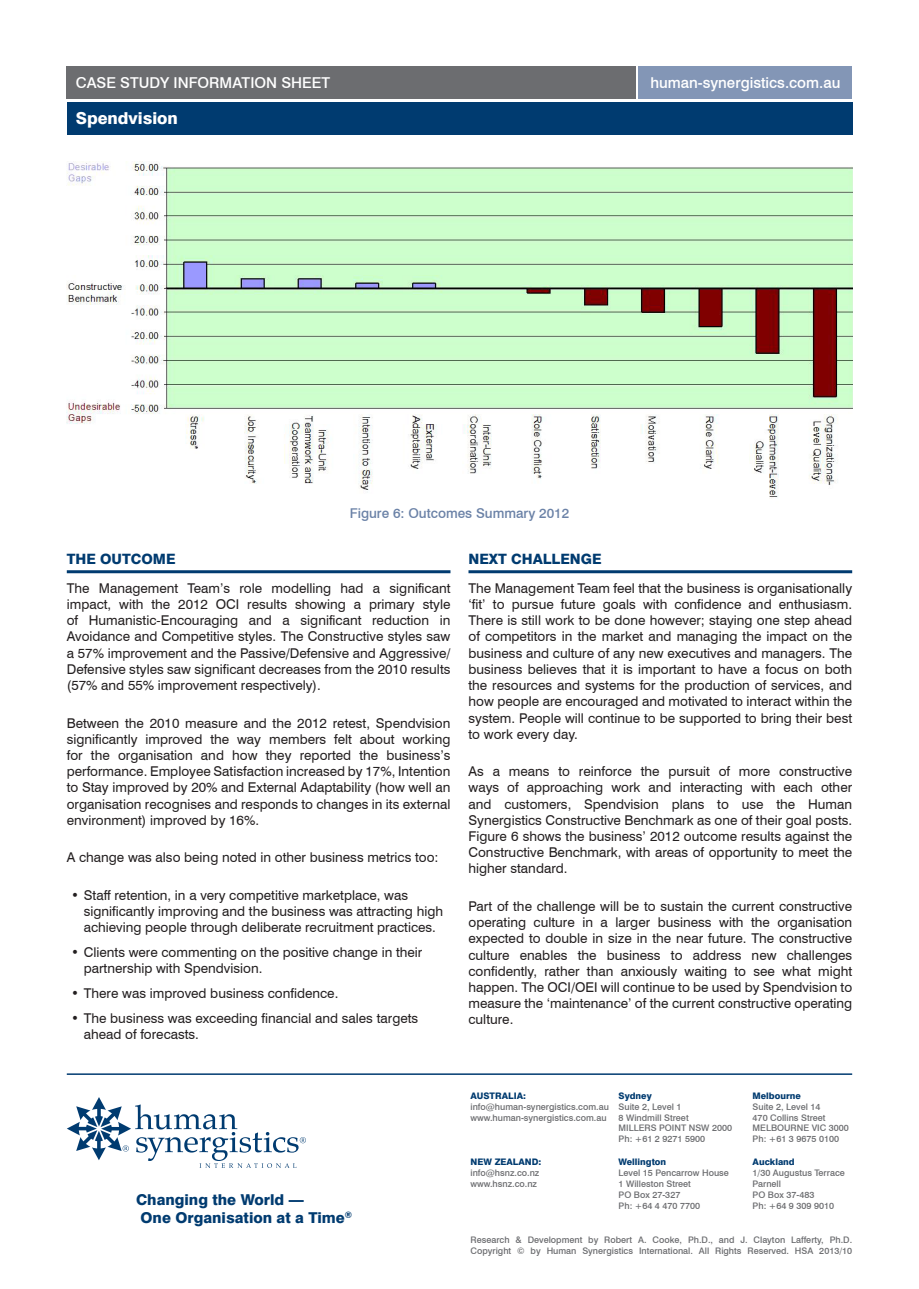
<style>
.page{position:relative;width:919px;height:1289px;background:#fff}
.page>*{position:absolute;margin:0;border:0;box-sizing:border-box;transform-origin:0 0}
.t1{font:800 16.5px "Swiss 721 BT";color:#fff}
.t2{font:500 15px "Swiss 721 BT";color:#fff}
.t3{font:800 15px/18px "Swiss 721 BT";color:#003b70}
.t4{font:800 14.25px "Swiss 721 BT";color:#003b70}
.bodytext{font:13.5px/16.2px "Swiss 721 BT";color:#231f20;text-align:justify}
.t5{font:500 13.5px "Swiss 721 BT";color:#6b82a7}
.t6{font:500 9px/10.8px "Swiss 721 BT";color:#6c6d70}
.t7{font:800 9px "Swiss 721 BT";color:#003b70}
</style>
<div class="page">
<div style="left:638px;top:67px;width:214px;height:32px;background:#8396b6"></div>
<svg style="left:67px;top:1097px;width:239px;height:70px"></svg>
<hr style="left:67px;top:1073px;width:785px;height:1px;background:#003b70">
<div style="left:67px;top:67px;width:569px;height:32px;background:#6c6d70"></div>
<div style="left:67px;top:102px;width:785px;height:32px;background:#003b70"></div>
<hr style="left:67px;top:570px;width:383px;height:3px;background:#003b70">
<hr style="left:468px;top:570px;width:384px;height:3px;background:#003b70">
<img style="left:67px;top:162px;width:785px;height:335px">
<p class="t2" style="left:76px;top:74px;width:256px">CASE STUDY INFORMATION SHEET</p>
<p class="t1" style="left:76px;top:108px;width:104px">Spendvision</p>
<p class="t2" style="left:650px;top:73px;width:191px">human-synergistics.com.au</p>
<p class="t5" style="left:350px;top:505px;width:221px">Figure 6: Outcomes Summary 2012</p>
<p class="t4" style="left:67px;top:550px;width:110px">THE OUTCOME</p>
<p class="bodytext" style="left:67px;top:580px;width:385px">The Management Team’s role modelling had a significant impact, with the 2012 OCI results showing a primary style of Humanistic-Encouraging and a significant reduction in Avoidance and Competitive styles. The Constructive styles saw a 57% improvement and the Passive/Defensive and Aggressive/ Defensive styles saw significant decreases from the 2010 results (57% and 55% improvement respectively).</p>
<p class="bodytext" style="left:67px;top:714px;width:385px">Between the 2010 measure and the 2012 retest, Spendvision significantly improved the way members felt about working for the organisation and how they reported the business’s performance. Employee Satisfaction increased by 17%, Intention to Stay improved by 20% and External Adaptability (how well an organisation recognises and responds to changes in its external environment) improved by 16%.</p>
<p class="bodytext" style="left:67px;top:849px;width:373px">A change was also being noted in other business metrics too:</p>
<p class="bodytext" style="left:84px;top:886px;width:361px;text-align:left;text-indent:-13px">• Staff retention, in a very competitive marketplace, was significantly improving and the business was attracting high achieving people through deliberate recruitment practices.</p>
<p class="bodytext" style="left:84px;top:943px;width:340px;text-indent:-13px">• Clients were commenting on the positive change in their partnership with Spendvision.</p>
<p class="bodytext" style="left:71px;top:984px;width:269px">• There was improved business confidence.</p>
<p class="bodytext" style="left:84px;top:1009px;width:336px;text-indent:-13px">• The business was exceeding financial and sales targets ahead of forecasts.</p>
<p class="t4" style="left:468px;top:550px;width:135px">NEXT CHALLENGE</p>
<p class="bodytext" style="left:468px;top:580px;width:385px">The Management Team feel that the business is organisationally ‘fit’ to pursue future goals with confidence and enthusiasm.<br>There is still work to be done however; staying one step ahead of competitors in the market and managing the impact on the business and culture of any new executives and managers. The business believes that it is important to have a focus on both the resources and systems for the production of services, and how people are encouraged and motivated to interact within the system. People will continue to be supported to bring their best to work every day.</p>
<p class="bodytext" style="left:468px;top:763px;width:385px">As a means to reinforce the pursuit of more constructive ways of approaching work and interacting with each other and customers, Spendvision plans to use the Human Synergistics Constructive Benchmark as one of their goal posts.<br>Figure 6 shows the business’ 2012 outcome results against the Constructive Benchmark, with areas of opportunity to meet the higher standard.</p>
<p class="bodytext" style="left:468px;top:897px;width:385px">Part of the challenge will be to sustain the current constructive operating culture in a larger business with the organisation expected to double in size in the near future. The constructive culture enables the business to address new challenges confidently, rather than anxiously waiting to see what might happen. The OCI/OEI will continue to be used by Spendvision to measure the ‘maintenance’ of the current constructive operating culture.</p>
<p class="t3" style="left:136px;top:1190px;width:217px">Changing the World —<br>One Organisation at a Time<sup>®</sup></p>
<p class="t7" style="left:470px;top:1090px;width:57px">AUSTRALIA:</p>
<p class="t6" style="left:470px;top:1101px;width:140px">info@human-synergistics.com.au www.human-synergistics.com.au</p>
<p class="t7" style="left:470px;top:1156px;width:72px">NEW ZEALAND:</p>
<p class="t6" style="left:470px;top:1167px;width:70px">info@hsnz.co.nz www.hsnz.co.nz</p>
<p class="t7" style="left:618px;top:1090px;width:35px">Sydney</p>
<p class="t6" style="left:618px;top:1101px;width:115px">Suite 2, Level 1<br>8 Windmill Street<br>MILLERS POINT NSW 2000<br>Ph: +61 2 9271 5900</p>
<p class="t7" style="left:618px;top:1156px;width:49px">Wellington</p>
<p class="t6" style="left:618px;top:1167px;width:112px">Level 15 Pencarrow House<br>1 Willeston Street<br>PO Box 27-327<br>Ph: +64 4 470 7700</p>
<p class="t7" style="left:752px;top:1090px;width:50px">Melbourne</p>
<p class="t6" style="left:752px;top:1101px;width:98px">Suite 2, Level 14<br>470 Collins Street<br>MELBOURNE VIC 3000<br>Ph: +61 3 9675 0100</p>
<p class="t7" style="left:752px;top:1156px;width:44px">Auckland</p>
<p class="t6" style="left:752px;top:1167px;width:94px">1/30 Augustus Terrace<br>Parnell<br>PO Box 37-483<br>Ph: +64 9 309 9010</p>
<p class="t6" style="left:470px;top:1234px;width:383px">Research &amp; Development by Robert A. Cooke, Ph.D., and J. Clayton Lafferty, Ph.D.<br>Copyright © by Human Synergistics International. All Rights Reserved. HSA 2013/10</p>
</div>
